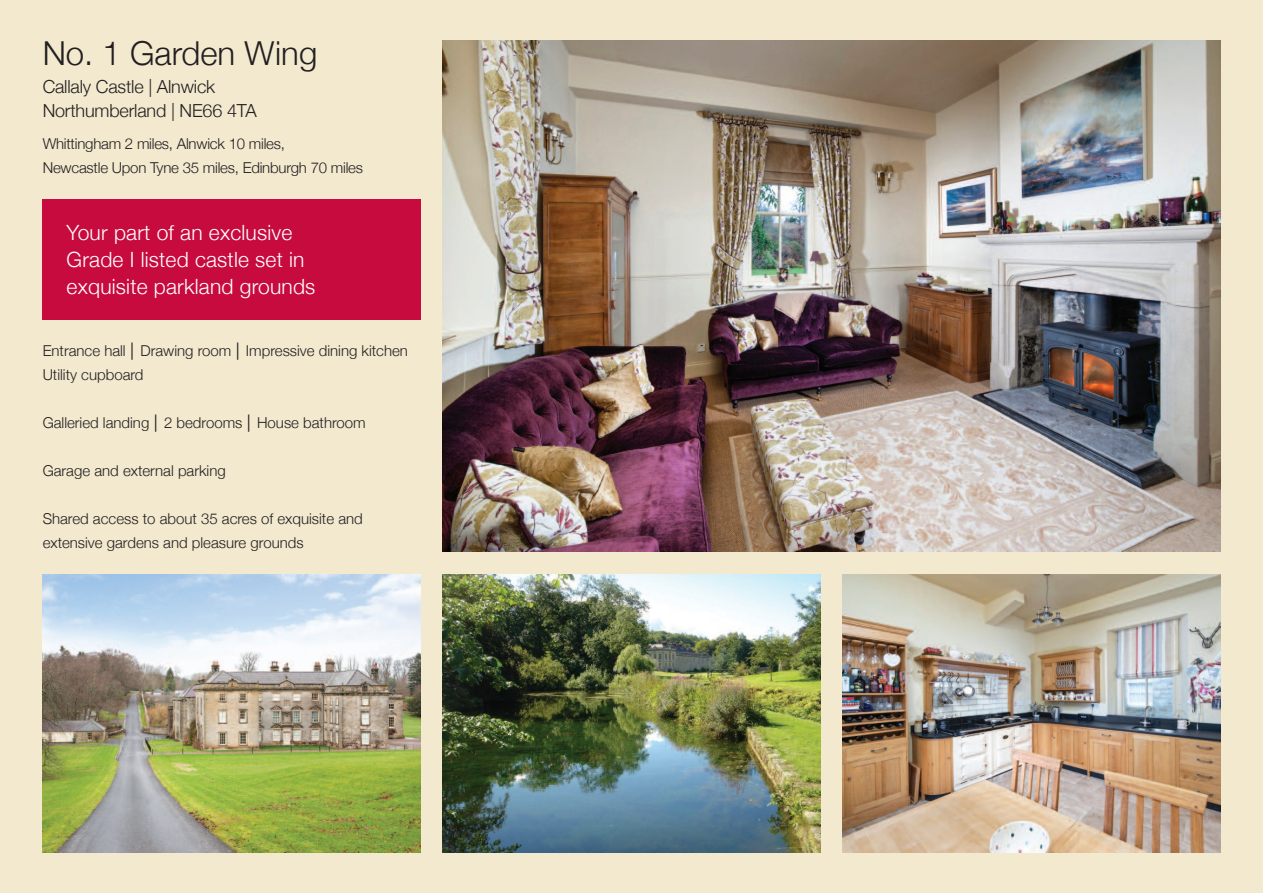
<style>
.page{position:relative;width:1263px;height:893px;background:#f2e9cf}
.page>*{position:absolute;margin:0;border:0;box-sizing:border-box;transform-origin:0 0}
.t1{font:300 33px "Helvetica Neue";color:#231f20}
.t2{font:300 21px/27px "Helvetica Neue";letter-spacing:.01em;color:#fff}
.t3{font:300 18px/24px "Helvetica Neue";letter-spacing:-.01em;color:#231f20}
.t4{font:300 15px/24px "Helvetica Neue";color:#231f20}
.s1{font-size:17.25px}
</style>
<div class="page">
<img style="left:442px;top:575px;width:379px;height:278px">
<img style="left:842px;top:575px;width:378px;height:278px">
<div style="left:43px;top:200px;width:378px;height:120px;background:#c80b3e"></div>
<img style="left:43px;top:575px;width:378px;height:278px">
<img style="left:442px;top:40px;width:778px;height:511px">
<h1 class="t1" style="left:43px;top:33px;width:276px">No. 1 Garden Wing</h1>
<p class="t3" style="left:43px;top:74px;width:216px">Callaly Castle | Alnwick<br>Northumberland | NE66 4TA</p>
<p class="t4" style="left:43px;top:132px;width:322px">Whittingham 2 miles, Alnwick 10 miles,<br>Newcastle Upon Tyne 35 miles, Edinburgh 70 miles</p>
<h2 class="t2" style="left:67px;top:218px;width:250px">Your part of an exclusive<br>Grade I listed castle set in exquisite parkland grounds</h2>
<p class="t4" style="left:43px;top:339px;width:367px">Entrance hall <span class="s1">|</span> Drawing room <span class="s1">|</span> Impressive dining kitchen<br>Utility cupboard</p>
<p class="t4" style="left:43px;top:411px;width:325px">Galleried landing <span class="s1">|</span> 2 bedrooms <span class="s1">|</span> House bathroom</p>
<p class="t4" style="left:43px;top:459px;width:185px">Garage and external parking</p>
<p class="t4" style="left:43px;top:507px;width:322px">Shared access to about 35 acres of exquisite and extensive gardens and pleasure grounds</p>
</div>
